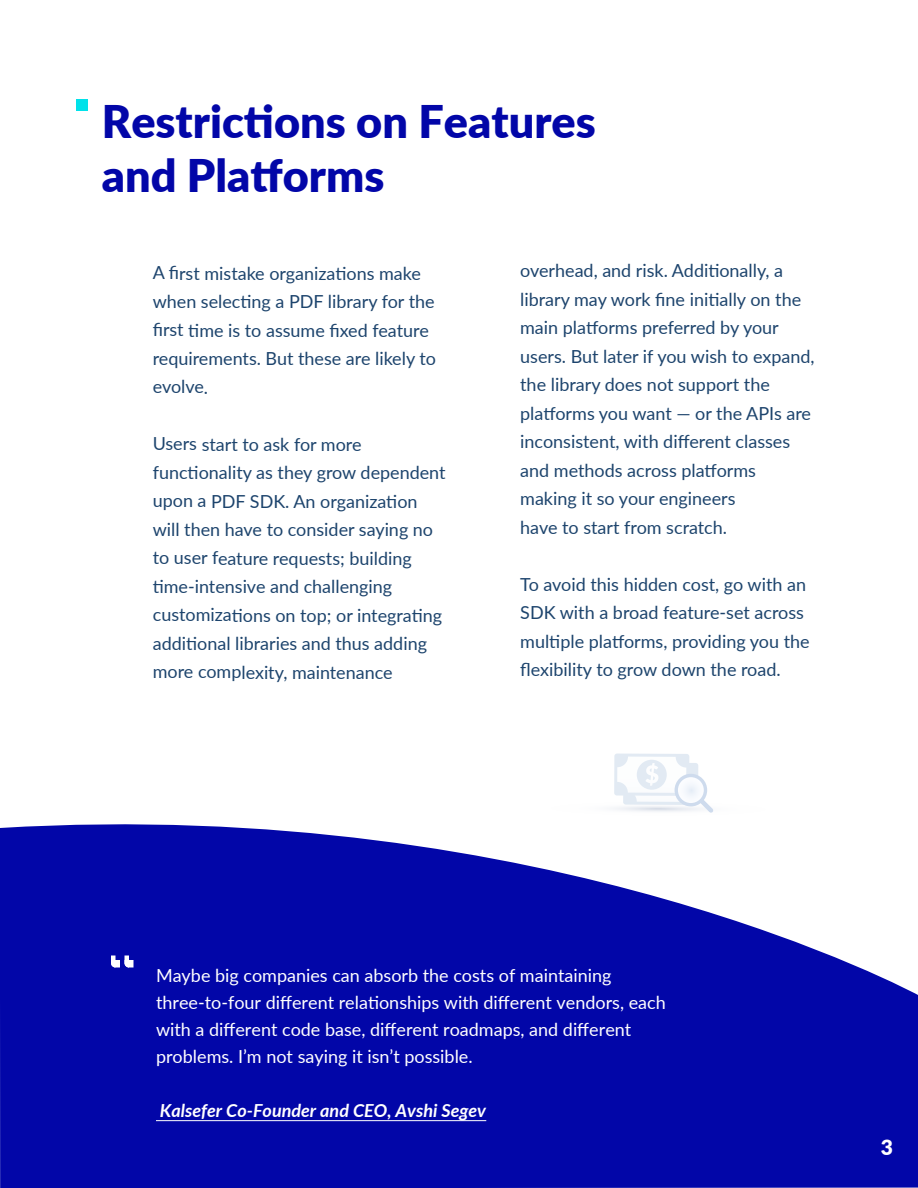
<style>
.page{position:relative;width:918px;height:1188px;background:#fff}
.page>*{position:absolute;margin:0;border:0;box-sizing:border-box;transform-origin:0 0}
.t1{font:900 45px/54px "Lato";color:#0206a8}
.t2{font:900 21px "Lato";color:#fff}
.t3{font:18px/28.5px "Lato";color:#1d446d}
.t4{font:18px/27px "Lato";color:#fff}
.t5{font:italic 700 18px "Lato";color:#fff}
</style>
<div class="page">
<svg style="left:0;top:824px;width:918px;height:364px;fill:#0206a8"></svg>
<div style="left:76px;top:99px;width:12px;height:12px;background:#00e2ea"></div>
<div style="left:614px;top:754px;width:75px;height:42px;background:#e2eaf3;border-radius:3px"></div>
<svg style="left:617px;top:757px;width:97px;height:56px"></svg>
<div style="left:675px;top:774px;width:32px;height:32px;border:3px solid #cedbed;border-radius:50%"></div>
<svg style="left:111px;top:956px;width:23px;height:12px"></svg>
<hr style="left:156px;top:1120px;width:330px;height:1px;background:#fff">
<h1 class="t1" style="left:102px;top:92px;width:496px">Restrictions on Features and Platforms</h1>
<p class="t3" style="left:153px;top:258px;width:285px">A first mistake organizations make when selecting a PDF library for the first time is to assume fixed feature requirements. But these are likely to evolve.</p>
<p class="t3" style="left:153px;top:429px;width:294px">Users start to ask for more functionality as they grow dependent upon a PDF SDK. An organization will then have to consider saying no to user feature requests; building time-intensive and challenging customizations on top; or integrating additional libraries and thus adding more complexity, maintenance</p>
<p class="t3" style="left:520px;top:256px;width:296px">overhead, and risk. Additionally, a library may work fine initially on the main platforms preferred by your users. But later if you wish to expand, the library does not support the platforms you want — or the APIs are inconsistent, with different classes and methods across platforms making it so your engineers<br>have to start from scratch.</p>
<p class="t3" style="left:520px;top:569px;width:291px">To avoid this hidden cost, go with an SDK with a broad feature-set across multiple platforms, providing you the flexibility to grow down the road.</p>
<p class="t4" style="left:156px;top:961px;width:511px">Maybe big companies can absorb the costs of maintaining three-to-four different relationships with different vendors, each with a different code base, different roadmaps, and different problems. I’m not saying it isn’t possible.</p>
<p class="t5" style="left:160px;top:1097px;width:328px">Kalsefer Co-Founder and CEO, Avshi Segev</p>
<p class="t2" style="left:881px;top:1131px;width:14px">3</p>
</div>
